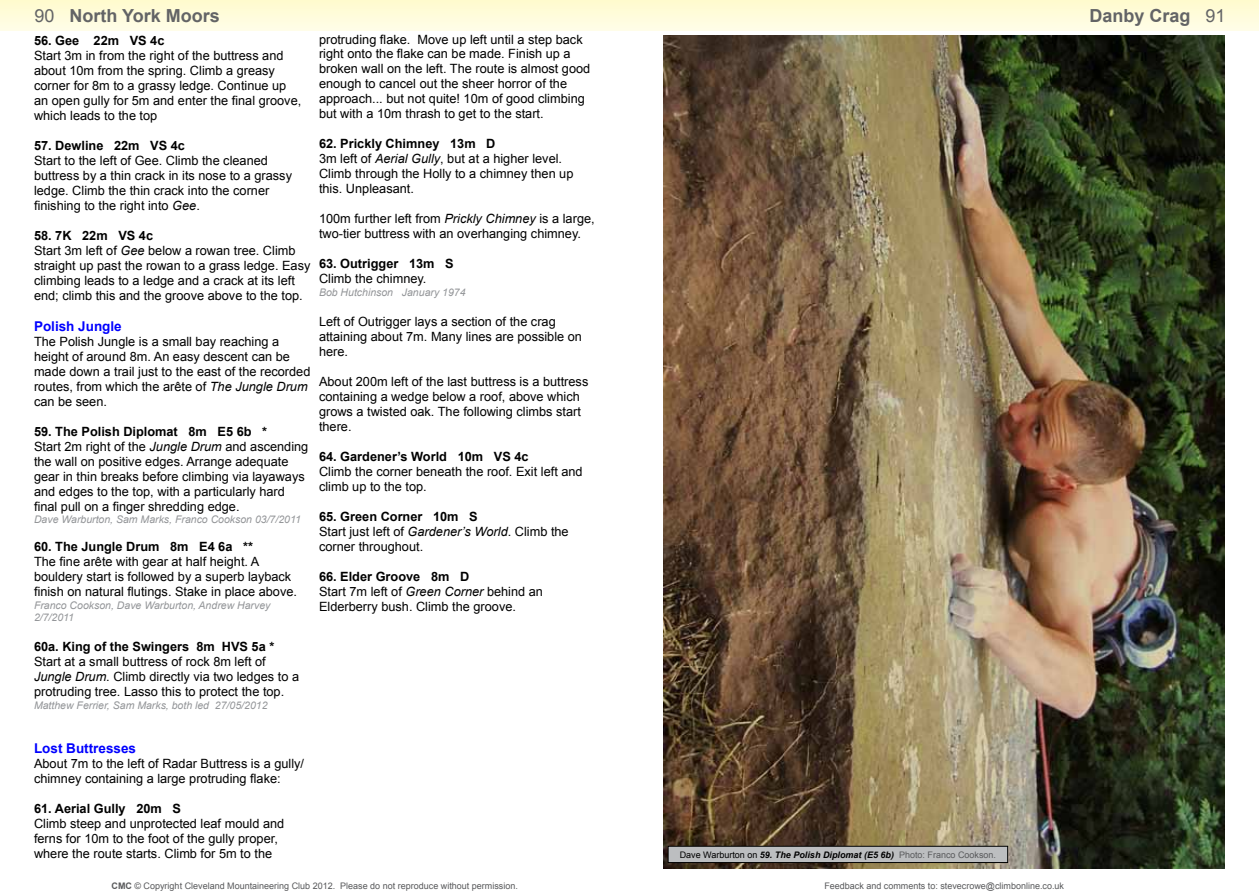
<style>
.page{position:relative;width:1259px;height:893px;background:#fff}
.page>*{position:absolute;margin:0;border:0;box-sizing:border-box;transform-origin:0 0}
.t1{font:700 18px "Arial";color:#636466}
.t2{font:700 13.5px "Arial";color:#00f}
.t3{font:12.75px/15px "Arial";color:#000}
.t4{font:700 12.75px "Arial";color:#000}
.t5{font:italic 10.5px/12.6px "Arial";color:#939598}
.t6{font:9px "Arial";color:#58595b}
.t7{font:italic 700 9px "Arial";color:#000}
.s1{font-weight:400}
.s2{font-style:italic}
.s3{font-weight:700}
.s4{font-weight:400;font-style:normal}
.s5{font-weight:400;font-style:normal;color:#58595b}
</style>
<div class="page">
<div style="left:630px;top:0;width:629px;height:30px;background:#fffcda"></div>
<div style="left:0;top:0;width:630px;height:30px;background:linear-gradient(to right,#fffcdb,#fffcdb)"></div>
<img style="left:663px;top:35px;width:562px;height:834px">
<div style="left:668px;top:846px;width:339px;height:16px;background:#bcbec0"></div>
<div style="left:668px;top:846px;width:340px;height:17px;border:1px solid #000"></div>
<h1 class="t1" style="left:35px;top:3px;width:187px"><span class="s1">90</span> North York Moors</h1>
<h1 class="t1" style="left:1089px;top:3px;width:138px">Danby Crag <span class="s1">91</span></h1>
<p class="t4" style="left:34px;top:32px;width:132px">56. Gee 22m VS 4c</p>
<p class="t3" style="left:34px;top:48px;width:269px">Start 3m in from the right of the buttress and about 10m from the spring. Climb a greasy corner for 8m to a grassy ledge. Continue up an open gully for 5m and enter the final groove, which leads to the top</p>
<p class="t4" style="left:34px;top:137px;width:152px">57. Dewline 22m VS 4c</p>
<p class="t3" style="left:34px;top:153px;width:259px">Start to the left of Gee. Climb the cleaned buttress by a thin crack in its nose to a grassy ledge. Climb the thin crack into the corner finishing to the right into <span class="s2">Gee</span>.</p>
<p class="t3" style="left:34px;top:228px;width:278px"><span class="s3">58. 7K 22m VS 4c<br></span>Start 3m left of <span class="s2">Gee</span> below a rowan tree. Climb straight up past the rowan to a grass ledge. Easy climbing leads to a ledge and a crack at its left end; climb this and the groove above to the top.</p>
<p class="t2" style="left:34px;top:317px;width:89px">Polish Jungle</p>
<p class="t3" style="left:34px;top:334px;width:278px">The Polish Jungle is a small bay reaching a height of around 8m. An easy descent can be made down a trail just to the east of the recorded routes, from which the arête of <span class="s2">The Jungle Drum </span>can be seen.</p>
<p class="t3" style="left:34px;top:424px;width:276px"><span class="s3">59. The Polish Diplomat 8m E5 6b *<br></span>Start 2m right of the <span class="s2">Jungle Drum</span> and ascending the wall on positive edges. Arrange adequate gear in thin breaks before climbing via layaways and edges to the top, with a particularly hard final pull on a finger shredding edge.</p>
<p class="t5" style="left:34px;top:514px;width:268px">Dave Warburton, Sam Marks, Franco Cookson 03/7/2011</p>
<p class="t4" style="left:34px;top:538px;width:220px">60. The Jungle Drum 8m E4 6a **</p>
<p class="t3" style="left:34px;top:554px;width:264px">The fine arête with gear at half height. A bouldery start is followed by a superb layback finish on natural flutings. Stake in place above.</p>
<p class="t5" style="left:34px;top:599px;width:238px">Franco Cookson, Dave Warburton, Andrew Harvey<br>2/7/2011</p>
<p class="t4" style="left:34px;top:638px;width:242px">60a. King of the Swingers 8m HVS 5a *</p>
<p class="t3" style="left:34px;top:654px;width:267px">Start at a small buttress of rock 8m left of<br><span class="s2">Jungle Drum</span>. Climb directly via two ledges to a protruding tree. Lasso this to protect the top.</p>
<p class="t5" style="left:34px;top:699px;width:235px">Matthew Ferrier, Sam Marks, both led 27/05/2012</p>
<p class="t2" style="left:34px;top:739px;width:104px">Lost Buttresses</p>
<p class="t3" style="left:34px;top:756px;width:272px">About 7m to the left of Radar Buttress is a gully/ chimney containing a large protruding flake:</p>
<p class="t4" style="left:34px;top:800px;width:148px">61. Aerial Gully 20m S</p>
<p class="t3" style="left:34px;top:816px;width:252px">Climb steep and unprotected leaf mould and ferns for 10m to the foot of the gully proper, where the route starts. Climb for 5m to the</p>
<p class="t3" style="left:319px;top:32px;width:273px">protruding flake. Move up left until a step back right onto the flake can be made. Finish up a broken wall on the left. The route is almost good enough to cancel out the sheer horror of the approach... but not quite! 10m of good climbing but with a 10m thrash to get to the start.</p>
<p class="t3" style="left:319px;top:137px;width:256px"><span class="s3">62. Prickly Chimney 13m D<br></span>3m left of <span class="s2">Aerial Gully</span>, but at a higher level.<br>Climb through the Holly to a chimney then up this. Unpleasant.</p>
<p class="t3" style="left:319px;top:212px;width:277px">100m further left from <span class="s2">Prickly Chimney</span> is a large, two-tier buttress with an overhanging chimney.</p>
<p class="t4" style="left:319px;top:255px;width:136px">63. Outrigger 13m S</p>
<p class="t3" style="left:319px;top:272px;width:109px">Climb the chimney.</p>
<p class="t5" style="left:319px;top:286px;width:148px">Bob Hutchinson January 1974</p>
<p class="t3" style="left:319px;top:314px;width:264px">Left of Outrigger lays a section of the crag attaining about 7m. Many lines are possible on here.</p>
<p class="t3" style="left:319px;top:374px;width:271px">About 200m left of the last buttress is a buttress containing a wedge below a roof, above which grows a twisted oak. The following climbs start there.</p>
<p class="t4" style="left:319px;top:448px;width:211px">64. Gardener’s World 10m VS 4c</p>
<p class="t3" style="left:319px;top:464px;width:265px">Climb the corner beneath the roof. Exit left and climb up to the top.</p>
<p class="t3" style="left:319px;top:509px;width:251px"><span class="s3">65. Green Corner 10m S<br></span>Start just left of <span class="s2">Gardener’s World</span>. Climb the corner throughout.</p>
<p class="t3" style="left:319px;top:569px;width:225px"><span class="s3">66. Elder Groove 8m D<br></span>Start 7m left of <span class="s2">Green Corner</span> behind an<br>Elderberry bush. Climb the groove.</p>
<p class="t7" style="left:679px;top:848px;width:318px"><span class="s4">Dave Warburton on</span> 59. The Polish Diplomat (E5 6b) <span class="s5">Photo: Franco Cookson.</span></p>
<p class="t6" style="left:111px;top:880px;width:408px"><span class="s3">CMC</span> © Copyright Cleveland Mountaineering Club 2012. Please do not reproduce without permission.</p>
<p class="t6" style="left:824px;top:880px;width:241px">Feedback and comments to: stevecrowe@climbonline.co.uk</p>
</div>
